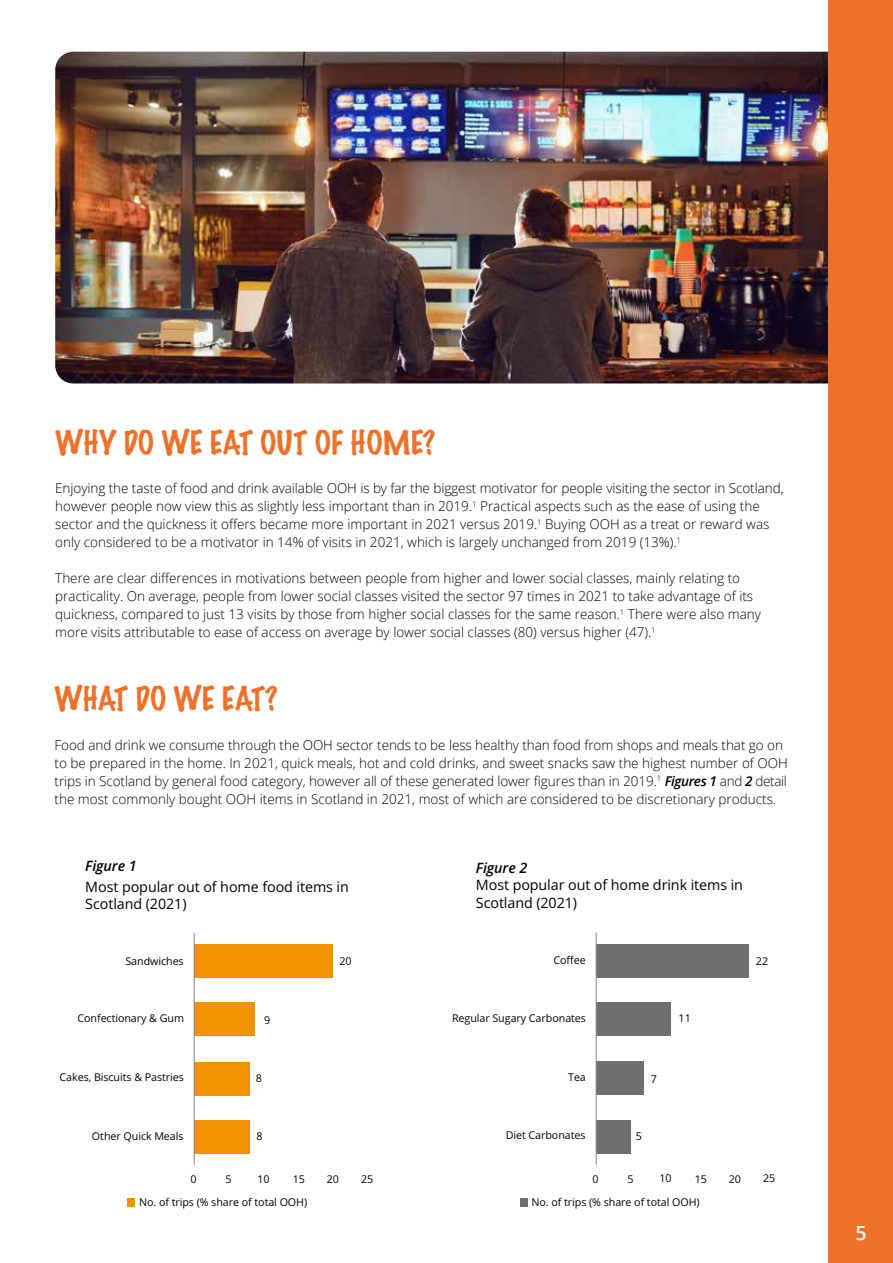
<style>
.page{position:relative;width:893px;height:1263px;background:#fff}
.page>*{position:absolute;margin:0;border:0;box-sizing:border-box;transform-origin:0 0}
.t1{font:100 30px "Marker Felt";letter-spacing:-.005em;color:#ee712a}
.t2{font:600 19.5px "Open Sans";color:#fff}
.t3{font:14.25px/17.1px "Open Sans";letter-spacing:-.005em;color:#010202}
.t4{font:italic 600 14.25px "Open Sans";letter-spacing:-.005em;color:#010202}
.t5{font:300 13.5px/18px "Open Sans";color:#000}
.t6{font:10.8px "Open Sans";letter-spacing:-.005em;color:#010202}
.s1{font-weight:600;font-style:italic}
</style>
<div class="page">
<img style="left:55px;top:52px;width:773px;height:331px">
<div style="left:828px;top:0;width:65px;height:1263px;background:#ee712a"></div>
<div style="left:194px;top:1120px;width:55px;height:33px;background:#f39200"></div>
<div style="left:194px;top:1062px;width:55px;height:33px;background:#f39200"></div>
<div style="left:195px;top:1002px;width:60px;height:33px;background:#f39200"></div>
<div style="left:194px;top:945px;width:139px;height:33px;background:#f39200"></div>
<hr style="left:194px;top:933px;width:1px;height:232px;background:#878787">
<div style="left:127px;top:1198px;width:8px;height:9px;background:#f39200"></div>
<div style="left:596px;top:1120px;width:35px;height:33px;background:#706f6f"></div>
<div style="left:596px;top:1062px;width:48px;height:33px;background:#706f6f"></div>
<div style="left:597px;top:1002px;width:74px;height:33px;background:#706f6f"></div>
<div style="left:596px;top:944px;width:153px;height:34px;background:#706f6f"></div>
<hr style="left:596px;top:932px;width:1px;height:232px;background:#878787">
<div style="left:520px;top:1198px;width:7px;height:8px;background:#706f6f"></div>
<h1 class="t1" style="left:55px;top:419px;width:381px">WHY DO WE EAT OUT OF HOME?</h1>
<p class="t5" style="left:55px;top:479px;width:730px">Enjoying the taste of food and drink available OOH is by far the biggest motivator for people visiting the sector in Scotland, however people now view this as slightly less important than in 2019.<sup>1</sup> Practical aspects such as the ease of using the sector and the quickness it offers became more important in 2021 versus 2019.<sup>1</sup> Buying OOH as a treat or reward was only considered to be a motivator in 14% of visits in 2021, which is largely unchanged from 2019 (13%).<sup>1</sup></p>
<p class="t5" style="left:55px;top:569px;width:707px">There are clear differences in motivations between people from higher and lower social classes, mainly relating to practicality. On average, people from lower social classes visited the sector 97 times in 2021 to take advantage of its quickness, compared to just 13 visits by those from higher social classes for the same reason.<sup>1</sup> There were also many more visits attributable to ease of access on average by lower social classes (80) versus higher (47).<sup>1</sup></p>
<h1 class="t1" style="left:55px;top:675px;width:224px">WHAT DO WE EAT?</h1>
<p class="t5" style="left:55px;top:735px;width:735px">Food and drink we consume through the OOH sector tends to be less healthy than food from shops and meals that go on to be prepared in the home. In 2021, quick meals, hot and cold drinks, and sweet snacks saw the highest number of OOH trips in Scotland by general food category, however all of these generated lower figures than in 2019.<sup>1</sup> <span class="s1">Figures 1</span> and <span class="s1">2</span> detail the most commonly bought OOH items in Scotland in 2021, most of which are considered to be discretionary products.</p>
<p class="t4" style="left:85px;top:856px;width:53px">Figure 1</p>
<p class="t3" style="left:85px;top:878px;width:265px">Most popular out of home food items in<br>Scotland (2021)</p>
<p class="t4" style="left:476px;top:858px;width:53px">Figure 2</p>
<p class="t3" style="left:476px;top:876px;width:269px">Most popular out of home drink items in<br>Scotland (2021)</p>
<p class="t6" style="left:125px;top:953px;width:60px">Sandwiches</p>
<p class="t6" style="left:339px;top:954px;width:14px">20</p>
<p class="t6" style="left:553px;top:953px;width:34px">Coffee</p>
<p class="t6" style="left:756px;top:953px;width:14px">22</p>
<p class="t6" style="left:77px;top:1011px;width:108px">Confectionary &amp; Gum</p>
<p class="t6" style="left:264px;top:1012px;width:8px">9</p>
<p class="t6" style="left:452px;top:1011px;width:136px">Regular Sugary Carbonates</p>
<p class="t6" style="left:679px;top:1011px;width:14px">11</p>
<p class="t6" style="left:60px;top:1070px;width:126px">Cakes, Biscuits &amp; Pastries</p>
<p class="t6" style="left:256px;top:1070px;width:8px">8</p>
<p class="t6" style="left:568px;top:1069px;width:19px">Tea</p>
<p class="t6" style="left:651px;top:1071px;width:8px">7</p>
<p class="t6" style="left:92px;top:1128px;width:93px">Other Quick Meals</p>
<p class="t6" style="left:257px;top:1129px;width:8px">8</p>
<p class="t6" style="left:506px;top:1128px;width:81px">Diet Carbonates</p>
<p class="t6" style="left:636px;top:1128px;width:8px">5</p>
<p class="t6" style="left:190px;top:1171px;width:8px">0</p>
<p class="t6" style="left:225px;top:1171px;width:8px">5</p>
<p class="t6" style="left:257px;top:1171px;width:14px">10</p>
<p class="t6" style="left:293px;top:1172px;width:14px">15</p>
<p class="t6" style="left:327px;top:1171px;width:14px">20</p>
<p class="t6" style="left:361px;top:1171px;width:14px">25</p>
<p class="t6" style="left:592px;top:1171px;width:8px">0</p>
<p class="t6" style="left:627px;top:1171px;width:8px">5</p>
<p class="t6" style="left:659px;top:1171px;width:14px">10</p>
<p class="t6" style="left:695px;top:1171px;width:14px">15</p>
<p class="t6" style="left:729px;top:1171px;width:14px">20</p>
<p class="t6" style="left:763px;top:1171px;width:14px">25</p>
<p class="t6" style="left:139px;top:1195px;width:170px">No. of trips (% share of total OOH)</p>
<p class="t6" style="left:531px;top:1195px;width:170px">No. of trips (% share of total OOH)</p>
<h2 class="t2" style="left:855px;top:1220px;width:13px">5</h2>
</div>
